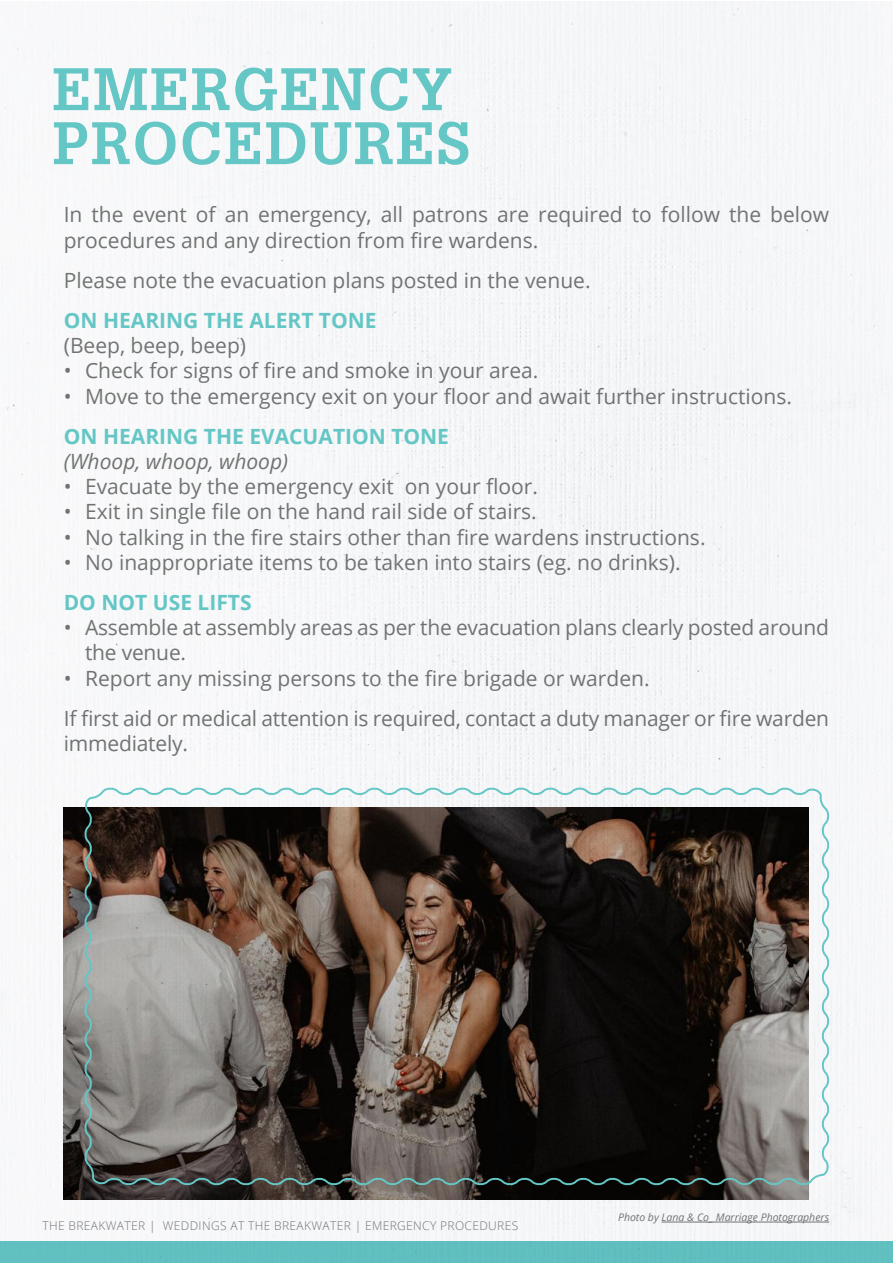
<style>
.page{position:relative;width:893px;height:1263px;background:#fff}
.page>*{position:absolute;margin:0;border:0;box-sizing:border-box;transform-origin:0 0}
.t1{font:700 58.5px/54px "Glypha 65";letter-spacing:.03em;color:#64c6c5}
.t2{font:21px/25.2px "Open Sans";color:#717373}
.t3{font:700 21px "Open Sans";color:#64c6c5}
.t4{font:italic 21px "Open Sans";color:#717373}
.t5{font:300 12px "Open Sans";letter-spacing:.03em;color:#717373}
.t6{font:italic 10.5px "Open Sans";color:#717373}
</style>
<div class="page">
<div style="left:0;top:1px;width:893px;height:1241px;background:#f6f7f8"></div>
<div style="left:0;top:1242px;width:893px;height:21px;background:#60bfc0"></div>
<img style="left:64px;top:808px;width:744px;height:391px">
<svg style="left:82px;top:785px;width:750px;height:403px;background:#534b45"></svg>
<hr style="left:662px;top:1222px;width:167px;height:1px;background:#717373">
<h1 class="t1" style="left:52px;top:61px;width:419px">EMERGENCY<br>PROCEDURES</h1>
<p class="t2" style="left:64px;top:202px;width:767px">In the event of an emergency, all patrons are required to follow the below procedures and any direction from fire wardens.</p>
<p class="t2" style="left:64px;top:267px;width:528px">Please note the evacuation plans posted in the venue.</p>
<p class="t3" style="left:64px;top:305px;width:314px">ON HEARING THE ALERT TONE</p>
<p class="t2" style="left:64px;top:332px;width:184px">(Beep, beep, beep)</p>
<p class="t2" style="left:64px;top:358px;width:476px">• Check for signs of fire and smoke in your area.</p>
<p class="t2" style="left:64px;top:383px;width:730px">• Move to the emergency exit on your floor and await further instructions.</p>
<p class="t3" style="left:64px;top:421px;width:387px">ON HEARING THE EVACUATION TONE</p>
<p class="t4" style="left:64px;top:447px;width:226px">(Whoop, whoop, whoop)</p>
<p class="t2" style="left:64px;top:473px;width:476px">• Evacuate by the emergency exit on your floor.</p>
<p class="t2" style="left:64px;top:499px;width:475px">• Exit in single file on the hand rail side of stairs.</p>
<p class="t2" style="left:64px;top:524px;width:643px">• No talking in the fire stairs other than fire wardens instructions.</p>
<p class="t2" style="left:64px;top:549px;width:618px">• No inappropriate items to be taken into stairs (eg. no drinks).</p>
<p class="t3" style="left:64px;top:587px;width:189px">DO NOT USE LIFTS</p>
<p class="t2" style="left:85px;top:614px;width:746px;text-indent:-21px">• Assemble at assembly areas as per the evacuation plans clearly posted around the venue.</p>
<p class="t2" style="left:64px;top:657px;width:767px;line-height:40.2px">• Report any missing persons to the fire brigade or warden.<br>If first aid or medical attention is required, contact a duty manager or fire warden</p>
<p class="t2" style="left:64px;top:730px;width:126px">immediately.</p>
<p class="t5" style="left:43px;top:1217px;width:477px">THE BREAKWATER | WEDDINGS AT THE BREAKWATER | EMERGENCY PROCEDURES</p>
<p class="t6" style="left:618px;top:1210px;width:213px">Photo by Lana &amp; Co_ Marriage Photographers</p>
</div>
